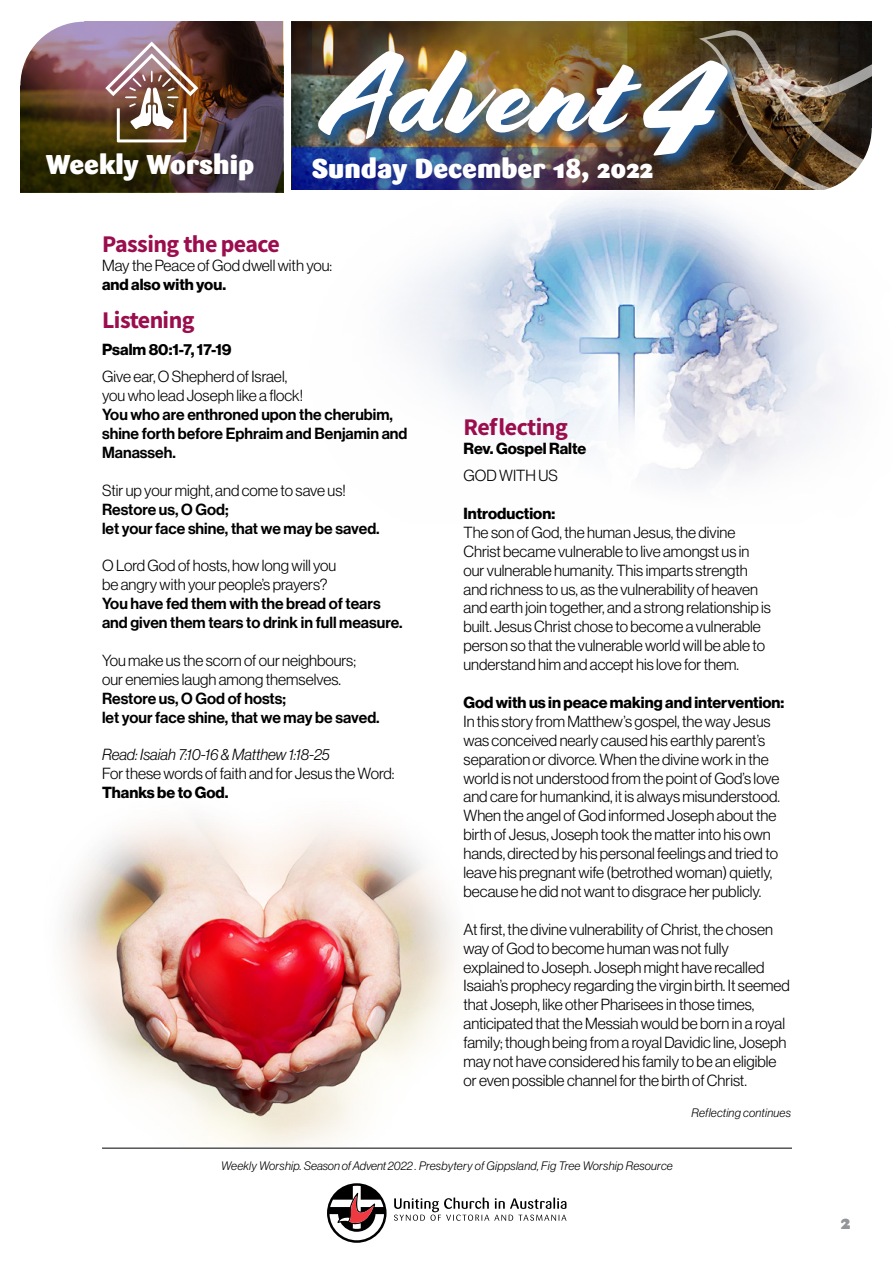
<style>
.page{position:relative;width:893px;height:1263px;background:#fff}
.page>*{position:absolute;margin:0;border:0;box-sizing:border-box;transform-origin:0 0}
.t1{font:115.5px "Cortado";letter-spacing:-.015em;color:#fff}
.t2{font:900 27px "Sari";color:#fff}
.t3{font:24px "Source Sans Variable";letter-spacing:-.02em;color:#9b0e4e}
.t4{font:900 19.5px "Sari";color:#939598}
.t5{font:15.75px/18.9px "N Haas Grotesk DS Pro 45 Lt";color:#000}
.t6{font:15.75px/18.9px "N Haas Grotesk DS Pro 65 Md";color:#000}
.t7{font:15.75px "N Haas Grotesk DS Pro 75 Bd";color:#000}
.t8{font:15.75px "N Haas Grotesk DS Pro 46 Lt It";color:#000}
.t9{font:12px "N Haas Grotesk DS Pro 46 Lt It";letter-spacing:.02em;color:#000}
.s1{font-size:142.5px}
</style>
<div class="page">
<img style="left:292px;top:22px;width:407px;height:168px">
<svg style="left:394px;top:1197px;width:172px;height:24px"></svg>
<svg style="left:327px;top:1183px;width:60px;height:60px"></svg>
<hr style="left:102px;top:1148px;width:690px;height:1px;background:#000">
<img style="left:20px;top:22px;width:263px;height:170px">
<img style="left:105px;top:42px;width:93px;height:100px">
<svg style="left:292px;top:148px;width:394px;height:42px;background:#2f2e67"></svg>
<svg style="left:20px;top:21px;width:64px;height:64px"></svg>
<img style="left:699px;top:21px;width:173px;height:169px">
<img style="left:315px;top:48px;width:427px;height:122px">
<img style="left:62px;top:818px;width:393px;height:328px">
<img style="left:400px;top:194px;width:445px;height:292px">
<h1 class="t1" style="left:323px;top:26px;width:396px">Advent <span class="s1">4</span></h1>
<h2 class="t2" style="left:46px;top:148px;width:210px">Weekly Worship</h2>
<h2 class="t2" style="left:312px;top:152px;width:343px">Sunday December 18, 2022</h2>
<h3 class="t3" style="left:102px;top:229px;width:179px">Passing the peace</h3>
<p class="t5" style="left:102px;top:256px;width:232px">May the Peace of God dwell with you:</p>
<p class="t7" style="left:102px;top:275px;width:125px">and also with you.</p>
<h3 class="t3" style="left:102px;top:305px;width:94px">Listening</h3>
<p class="t7" style="left:102px;top:340px;width:131px">Psalm 80:1-7, 17-19</p>
<p class="t5" style="left:102px;top:367px;width:203px">Give ear, O Shepherd of Israel, you who lead Joseph like a flock!</p>
<p class="t6" style="left:102px;top:405px;width:307px">You who are enthroned upon the cherubim, shine forth before Ephraim and Benjamin and<br>Manasseh.</p>
<p class="t5" style="left:102px;top:481px;width:245px">Stir up your might, and come to save us!</p>
<p class="t6" style="left:102px;top:500px;width:279px">Restore us, O God;<br>let your face shine, that we may be saved.</p>
<p class="t5" style="left:102px;top:556px;width:236px">O Lord God of hosts, how long will you be angry with your people’s prayers?</p>
<p class="t6" style="left:102px;top:594px;width:302px">You have fed them with the bread of tears and given them tears to drink in full measure.</p>
<p class="t5" style="left:102px;top:651px;width:255px">You make us the scorn of our neighbours; our enemies laugh among themselves.</p>
<p class="t6" style="left:102px;top:689px;width:279px">Restore us, O God of hosts;<br>let your face shine, that we may be saved.</p>
<p class="t8" style="left:102px;top:746px;width:229px">Read: Isaiah 7:10-16 &amp; Matthew 1:18-25</p>
<p class="t5" style="left:102px;top:764px;width:294px">For these words of faith and for Jesus the Word:</p>
<p class="t7" style="left:102px;top:783px;width:128px">Thanks be to God.</p>
<h3 class="t3" style="left:463px;top:412px;width:106px">Reflecting</h3>
<p class="t7" style="left:463px;top:439px;width:124px">Rev. Gospel Ralte</p>
<p class="t5" style="left:463px;top:466px;width:96px">GOD WITH US</p>
<p class="t7" style="left:463px;top:504px;width:93px">Introduction:</p>
<p class="t5" style="left:463px;top:523px;width:309px">The son of God, the human Jesus, the divine Christ became vulnerable to live amongst us in our vulnerable humanity. This imparts strength and richness to us, as the vulnerability of heaven and earth join together, and a strong relationship is built. Jesus Christ chose to become a vulnerable person so that the vulnerable world will be able to understand him and accept his love for them.</p>
<p class="t7" style="left:463px;top:693px;width:322px">God with us in peace making and intervention:</p>
<p class="t5" style="left:463px;top:712px;width:318px">In this story from Matthew’s gospel, the way Jesus was conceived nearly caused his earthly parent’s separation or divorce. When the divine work in the world is not understood from the point of God’s love and care for humankind, it is always misunderstood.<br>When the angel of God informed Joseph about the birth of Jesus, Joseph took the matter into his own hands, directed by his personal feelings and tried to leave his pregnant wife (betrothed woman) quietly, because he did not want to disgrace her publicly.</p>
<p class="t5" style="left:463px;top:920px;width:328px">At first, the divine vulnerability of Christ, the chosen way of God to become human was not fully explained to Joseph. Joseph might have recalled Isaiah’s prophecy regarding the virgin birth. It seemed that Joseph, like other Pharisees in those times, anticipated that the Messiah would be born in a royal family; though being from a royal Davidic line, Joseph may not have considered his family to be an eligible or even possible channel for the birth of Christ.</p>
<p class="t9" style="left:692px;top:1106px;width:101px">Reflecting continues</p>
<p class="t9" style="left:221px;top:1159px;width:453px">Weekly Worship. Season of Advent 2022 . Presbytery of Gippsland, Fig Tree Worship Resource</p>
<p class="t4" style="left:841px;top:1210px;width:11px">2</p>
</div>
